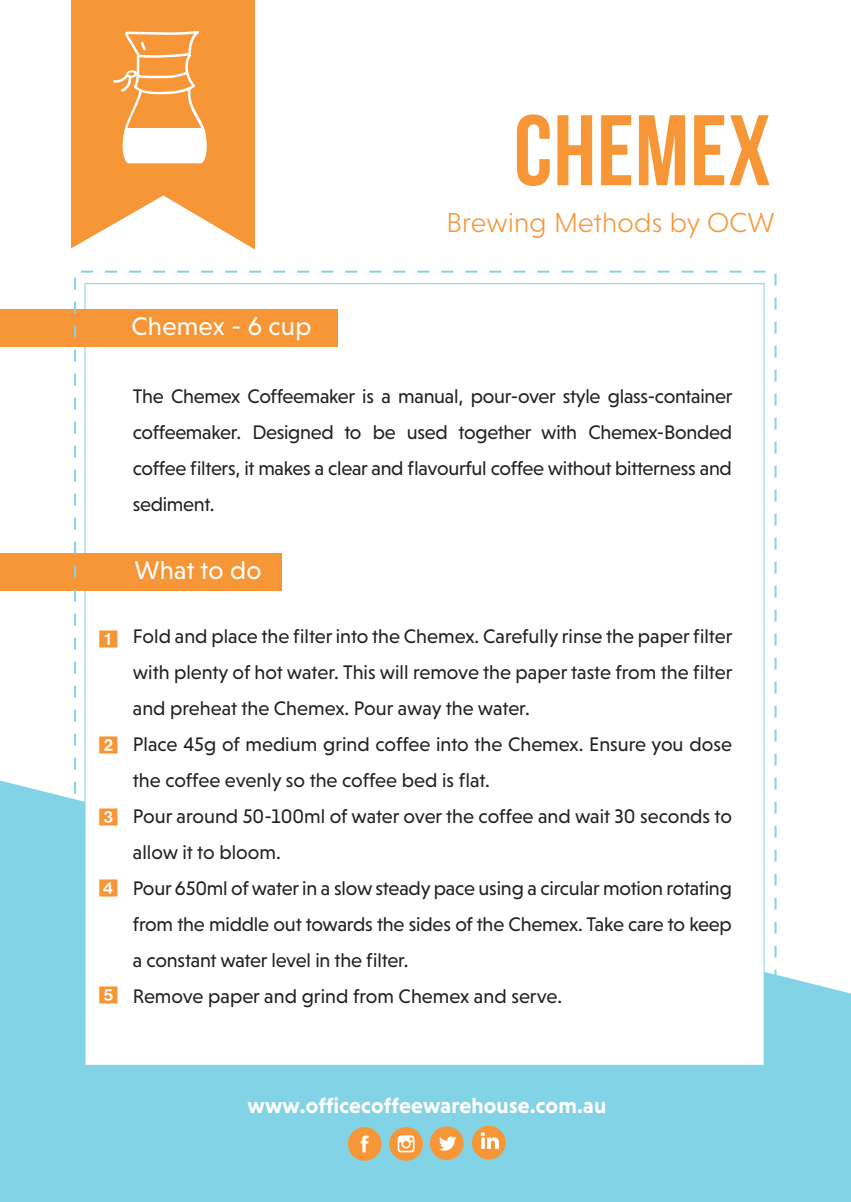
<style>
.page{position:relative;width:851px;height:1202px;background:#fff}
.page>*{position:absolute;margin:0;border:0;box-sizing:border-box;transform-origin:0 0}
.t1{font:100px "Bebas Neue";letter-spacing:.01em;color:#f79637}
.t2{font:300 28px "Niveau Grotesk";letter-spacing:.01em;color:#f79637}
.t3{font:26px "Niveau Grotesk";letter-spacing:.01em;color:#fff}
.t4{font:700 22px "Niveau Grotesk";letter-spacing:.01em;color:#fff}
.t5{font:20px/36px "Niveau Grotesk";letter-spacing:-.01em;color:#231f20;text-align:justify}
</style>
<div class="page">
<svg style="left:0;top:780px;width:850px;height:422px;fill:#83d3e7"></svg>
<div style="left:72px;top:0;width:183px;height:304px;background:#f79637"></div>
<svg style="left:63px;top:195px;width:198px;height:152px;fill:#fff"></svg>
<div style="left:84px;top:283px;width:680px;height:783px;background:#fff;border:1px solid #83d3e7"></div>
<div style="left:0;top:554px;width:281px;height:37px;background:#f79637"></div>
<div style="left:0;top:309px;width:338px;height:37px;background:#f79637"></div>
<svg style="left:113px;top:30px;width:94px;height:133px"></svg>
<div style="left:126px;top:70px;width:11px;height:8px;border:2px solid #fff;border-radius:50%"></div>
<div style="left:348px;top:1127px;width:33px;height:34px;background:#f79637;border-radius:50%"></div>
<svg style="left:360px;top:1135px;width:9px;height:17px"></svg>
<div style="left:389px;top:1127px;width:34px;height:34px;background:#f79637;border-radius:50%"></div>
<svg style="left:397px;top:1135px;width:17px;height:17px"></svg>
<div style="left:430px;top:1126px;width:33px;height:34px;background:#f79637;border-radius:50%"></div>
<div style="left:472px;top:1126px;width:33px;height:33px;background:#f79637;border-radius:50%"></div>
<svg style="left:439px;top:1136px;width:17px;height:15px"></svg>
<svg style="left:480px;top:1132px;width:19px;height:17px"></svg>
<h3 class="t3" style="left:132px;top:311px;width:181px">Chemex - 6 cup</h3>
<h1 class="t1" style="left:513px;top:96px;width:258px">CHEMEX</h1>
<h2 class="t2" style="left:446px;top:207px;width:330px">Brewing Methods by OCW</h2>
<p class="t5" style="left:133px;top:378px;width:601px">The Chemex Coffeemaker is a manual, pour-over style glass-container coffeemaker. Designed to be used together with Chemex-Bonded coffee filters, it makes a clear and flavourful coffee without bitterness and sediment.</p>
<h3 class="t3" style="left:134px;top:555px;width:129px">What to do</h3>
<p class="t5" style="left:133px;top:618px;width:601px;text-align:left">Fold and place the filter into the Chemex. Carefully rinse the paper filter with plenty of hot water. This will remove the paper taste from the filter and preheat the Chemex. Pour away the water.<br>Place 45g of medium grind coffee into the Chemex. Ensure you dose the coffee evenly so the coffee bed is flat.<br>Pour around 50-100ml of water over the coffee and wait 30 seconds to allow it to bloom.<br>Pour 650ml of water in a slow steady pace using a circular motion rotating from the middle out towards the sides of the Chemex. Take care to keep a constant water level in the filter.<br>Remove paper and grind from Chemex and serve.</p>
<p class="t4" style="left:247px;top:1093px;width:360px">www.officecoffeewarehouse.com.au</p>
</div>
